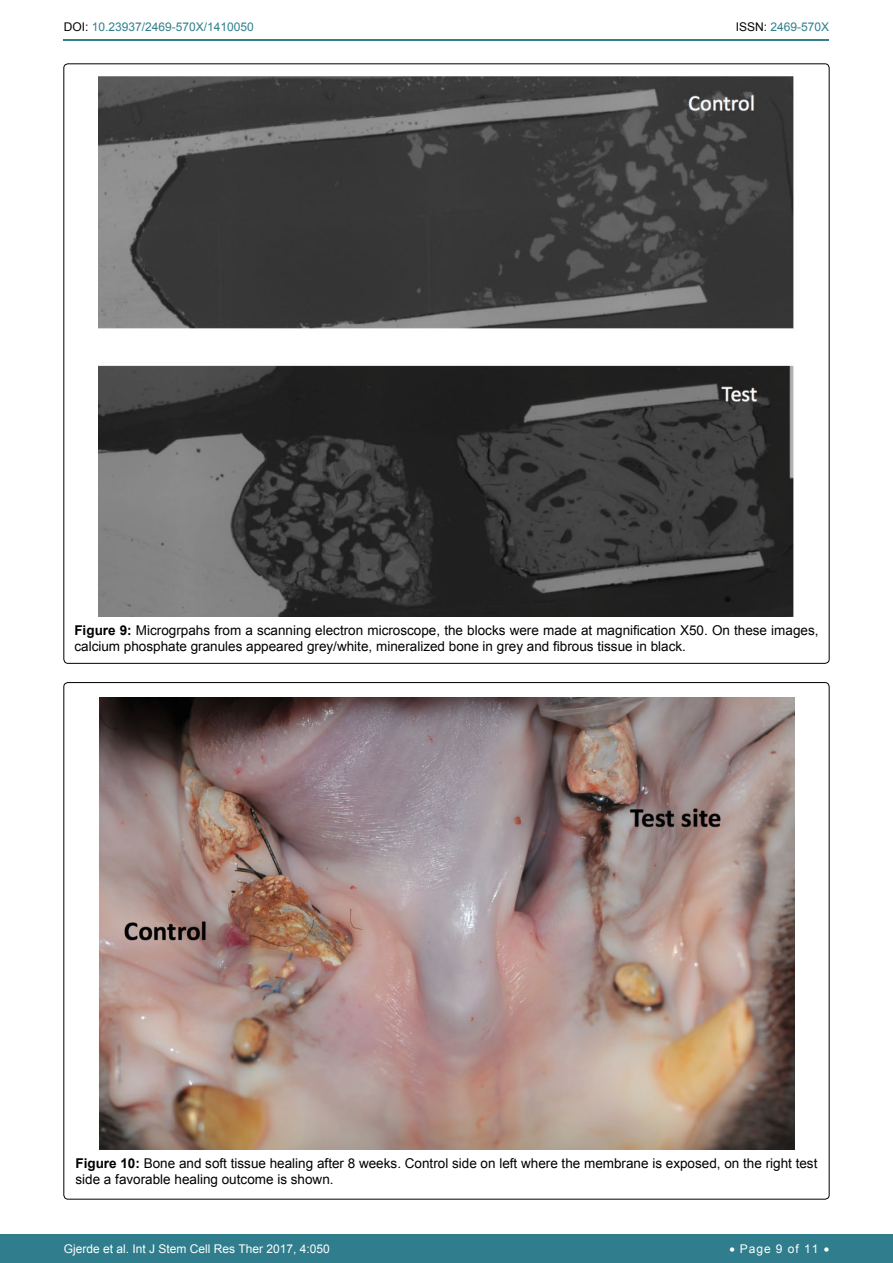
<style>
.page{position:relative;width:893px;height:1263px;background:#fff}
.page>*{position:absolute;margin:0;border:0;box-sizing:border-box;transform-origin:0 0}
.t1{font:13.5px/16.2px "Arial";color:#000}
.t2{font:12px "Arial";color:#fff}
.t3{font:12px "Arial";color:#30808d}
.s1{color:#000}
.s2{font-weight:700}
</style>
<div class="page">
<hr style="left:64px;top:40px;width:765px;height:1px;background:#30808d">
<div style="left:0;top:1234px;width:893px;height:29px;background:#307d8d"></div>
<img style="left:99px;top:76px;width:695px;height:540px">
<img style="left:99px;top:697px;width:695px;height:453px">
<p class="t3" style="left:64px;top:19px;width:192px"><span class="s1">DOI:</span> 10.23937/2469-570X/1410050</p>
<p class="t3" style="left:736px;top:19px;width:95px"><span class="s1">ISSN:</span> 2469-570X</p>
<p class="t1" style="left:74px;top:622px;width:746px"><span class="s2">Figure 9:</span> Microgrpahs from a scanning electron microscope, the blocks were made at magnification X50. On these images, calcium phosphate granules appeared grey/white, mineralized bone in grey and fibrous tissue in black.</p>
<p class="t1" style="left:75px;top:1155px;width:743px"><span class="s2">Figure 10:</span> Bone and soft tissue healing after 8 weeks. Control side on left where the membrane is exposed, on the right test side a favorable healing outcome is shown.</p>
<p class="t2" style="left:64px;top:1241px;width:268px">Gjerde et al. Int J Stem Cell Res Ther 2017, 4:050</p>
<p class="t2" style="left:729px;top:1241px;width:101px">• Page 9 of 11 •</p>
</div>
